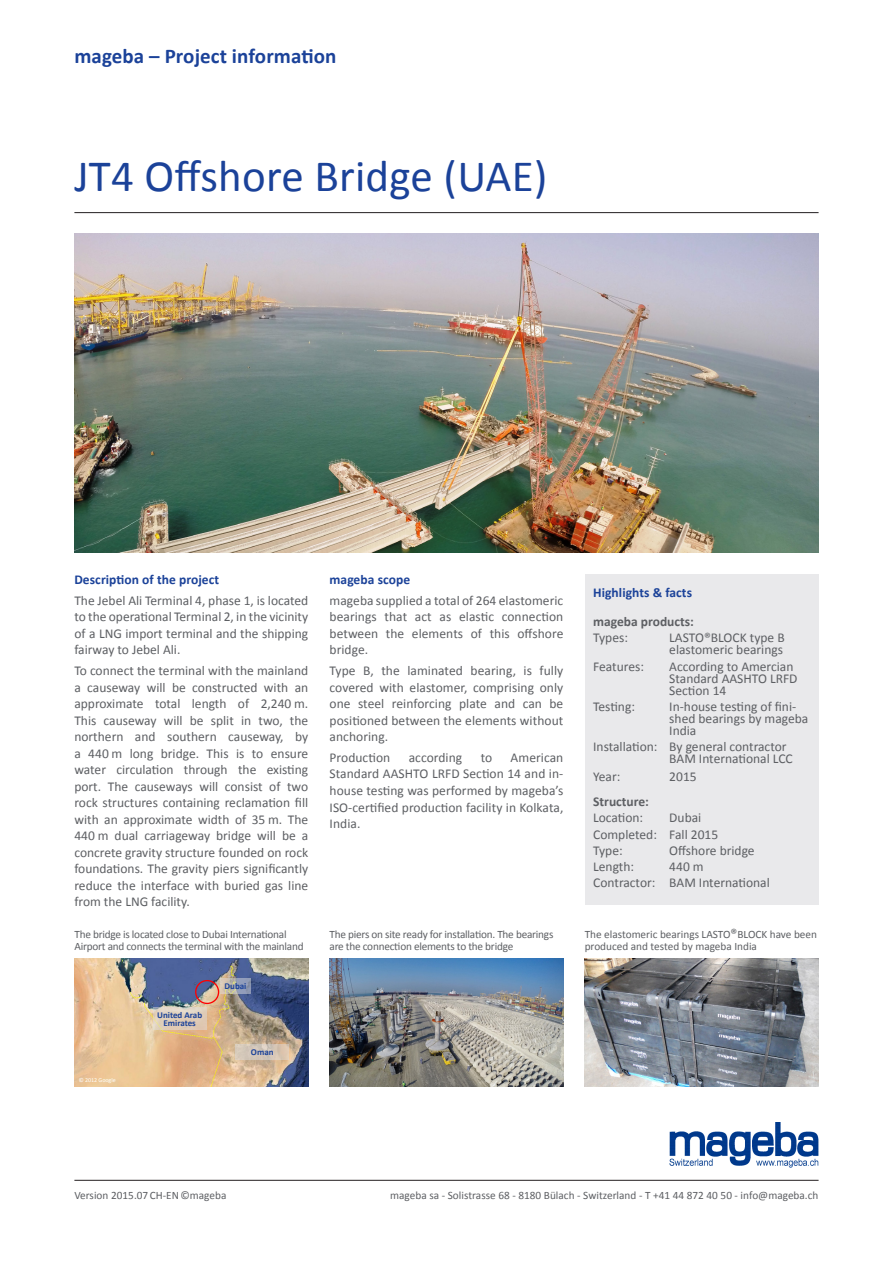
<style>
.page{position:relative;width:893px;height:1263px;background:#fff}
.page>*{position:absolute;margin:0;border:0;box-sizing:border-box;transform-origin:0 0}
.Header_top_Frontp{font:45px "Calibri";letter-spacing:.005em;color:#1b4299}
.t1{font:700 21px "Calibri";letter-spacing:.005em;color:#1b4299}
.Fliesstext{font:13.5px/16.5px "Calibri";letter-spacing:.005em;color:#5d5f63;text-align:justify}
.Aufzählung_Highlight{font:13.5px/12px "Calibri";color:#5d5f63}
.Title_Inhalt{font:700 13.5px "Calibri";letter-spacing:.005em;color:#1b4299}
.Highlight-Box_Aufzäh{font:700 13.5px "Calibri";color:#5d5f63}
.Bildbeschreibung{font:11.25px/12px "Calibri";color:#5d5f63}
.Bildbeschreibung-2{font:11.25px/12px "Calibri";letter-spacing:-.02em;color:#5d5f63}
.t2{font:700 9px "Calibri";color:#1b4299}
.t3{font:6px "Calibri";color:#fff}
.s1{font-size:13.5px}
</style>
<div class="page">
<img style="left:670px;top:1122px;width:149px;height:46px">
<hr style="left:74px;top:212px;width:745px;height:1px;background:#231f20">
<hr style="left:74px;top:1180px;width:745px;height:1px;background:#231f20">
<img style="left:74px;top:959px;width:234px;height:127px">
<div style="left:195px;top:980px;width:24px;height:24px;border:1px solid #f00;border-radius:50%"></div>
<img style="left:74px;top:234px;width:745px;height:319px">
<img style="left:330px;top:959px;width:233px;height:127px">
<img style="left:585px;top:959px;width:234px;height:127px">
<div style="left:585px;top:574px;width:234px;height:330px;background:#e9e9eb"></div>
<svg style="left:220px;top:978px;width:31px;height:15px"></svg>
<svg style="left:153px;top:1007px;width:53px;height:23px"></svg>
<svg style="left:235px;top:1044px;width:54px;height:15px"></svg>
<p class="t1" style="left:74px;top:41px;width:263px">mageba – Project information</p>
<p class="Header_top_Frontp" style="left:74px;top:145px;width:475px">JT4 Offshore Bridge (UAE)</p>
<p class="Title_Inhalt" style="left:74px;top:570px;width:146px">Description of the project</p>
<p class="Fliesstext" style="left:74px;top:592px;width:235px">The Jebel Ali Terminal 4, phase 1, is located to the operational Terminal 2, in the vicinity of a LNG import terminal and the shipping fairway to Jebel Ali.</p>
<p class="Fliesstext" style="left:74px;top:662px;width:235px">To connect the terminal with the mainland a causeway will be constructed with an approximate total length of 2,240 m.<br>This causeway will be split in two, the northern and southern causeway, by a 440 m long bridge. This is to ensure water circulation through the existing port. The causeways will consist of two rock structures containing reclamation fill with an approximate width of 35 m. The 440 m dual carriageway bridge will be a concrete gravity structure founded on rock foundations. The gravity piers significantly reduce the interface with buried gas line from the LNG facility.</p>
<p class="Bildbeschreibung-2" style="left:74px;top:928px;width:231px">The bridge is located close to Dubai International<br>Airport and connects the terminal with the mainland</p>
<p class="Bildbeschreibung-2" style="left:330px;top:928px;width:225px">The piers on site ready for installation. The bearings are the connection elements to the bridge</p>
<p class="Bildbeschreibung" style="left:585px;top:928px;width:234px">The elastomeric bearings LASTO<span class="s1">®</span>BLOCK have been produced and tested by mageba India</p>
<p class="Title_Inhalt" style="left:330px;top:570px;width:82px">mageba scope</p>
<p class="Fliesstext" style="left:330px;top:592px;width:235px">mageba supplied a total of 264 elastomeric bearings that act as elastic connection between the elements of this offshore bridge.</p>
<p class="Fliesstext" style="left:330px;top:662px;width:235px">Type B, the laminated bearing, is fully covered with elastomer, comprising only one steel reinforcing plate and can be positioned between the elements without anchoring.</p>
<p class="Fliesstext" style="left:330px;top:749px;width:62px">Production</p>
<p class="Fliesstext" style="left:409px;top:749px;width:55px">according</p>
<p class="Fliesstext" style="left:481px;top:749px;width:13px">to</p>
<p class="Title_Inhalt" style="left:593px;top:583px;width:100px">Highlights &amp; facts</p>
<p class="Highlight-Box_Aufzäh" style="left:593px;top:612px;width:102px">mageba products:</p>
<p class="Aufzählung_Highlight" style="left:593px;top:632px;width:36px">Types:</p>
<p class="Aufzählung_Highlight" style="left:669px;top:632px;width:117px">LASTO®BLOCK type B elastomeric bearings</p>
<p class="Aufzählung_Highlight" style="left:593px;top:660px;width:52px">Features:</p>
<p class="Aufzählung_Highlight" style="left:669px;top:660px;width:130px">According to Amercian<br>Standard AASHTO LRFD<br>Section 14</p>
<p class="Aufzählung_Highlight" style="left:593px;top:700px;width:43px">Testing:</p>
<p class="Aufzählung_Highlight" style="left:669px;top:700px;width:141px">In-house testing of fini&shy;shed bearings by mageba<br>India</p>
<p class="Aufzählung_Highlight" style="left:669px;top:740px;width:125px;text-indent:-76px">Installation: By general contractor<br>BAM International LCC</p>
<p class="Aufzählung_Highlight" style="left:593px;top:770px;width:29px">Year:</p>
<p class="Aufzählung_Highlight" style="left:669px;top:770px;width:29px">2015</p>
<p class="Highlight-Box_Aufzäh" style="left:593px;top:792px;width:57px">Structure:</p>
<p class="Aufzählung_Highlight" style="left:593px;top:811px;width:52px">Location:</p>
<p class="Aufzählung_Highlight" style="left:669px;top:811px;width:34px">Dubai</p>
<p class="Aufzählung_Highlight" style="left:593px;top:828px;width:127px">Completed: Fall 2015</p>
<p class="Aufzählung_Highlight" style="left:593px;top:844px;width:31px">Type:</p>
<p class="Aufzählung_Highlight" style="left:669px;top:844px;width:87px">Offshore bridge</p>
<p class="Aufzählung_Highlight" style="left:593px;top:860px;width:42px">Length:</p>
<p class="Aufzählung_Highlight" style="left:669px;top:860px;width:36px">440 m</p>
<p class="Aufzählung_Highlight" style="left:593px;top:876px;width:178px">Contractor: BAM International</p>
<p class="Fliesstext" style="left:330px;top:749px;width:235px;text-indent:181px">American Standard AASHTO LRFD Section 14 and in&shy;house testing was performed by mageba’s ISO-certified production facility in Kolkata, India.</p>
<p class="t3" style="left:79px;top:1076px;width:39px">© 2012 Google</p>
<p class="t2" style="left:157px;top:1009px;width:47px">United Arab</p>
<p class="t2" style="left:163px;top:1016px;width:34px">Emirates</p>
<p class="t2" style="left:225px;top:979px;width:23px">Dubai</p>
<p class="t2" style="left:251px;top:1046px;width:24px">Oman</p>
<p class="Bildbeschreibung" style="left:74px;top:1189px;width:154px">Version 2015.07 CH-EN ©mageba</p>
<p class="Bildbeschreibung" style="left:390px;top:1189px;width:430px">mageba sa - Solistrasse 68 - 8180 Bülach - Switzerland - T +41 44 872 40 50 - info@mageba.ch</p>
</div>
